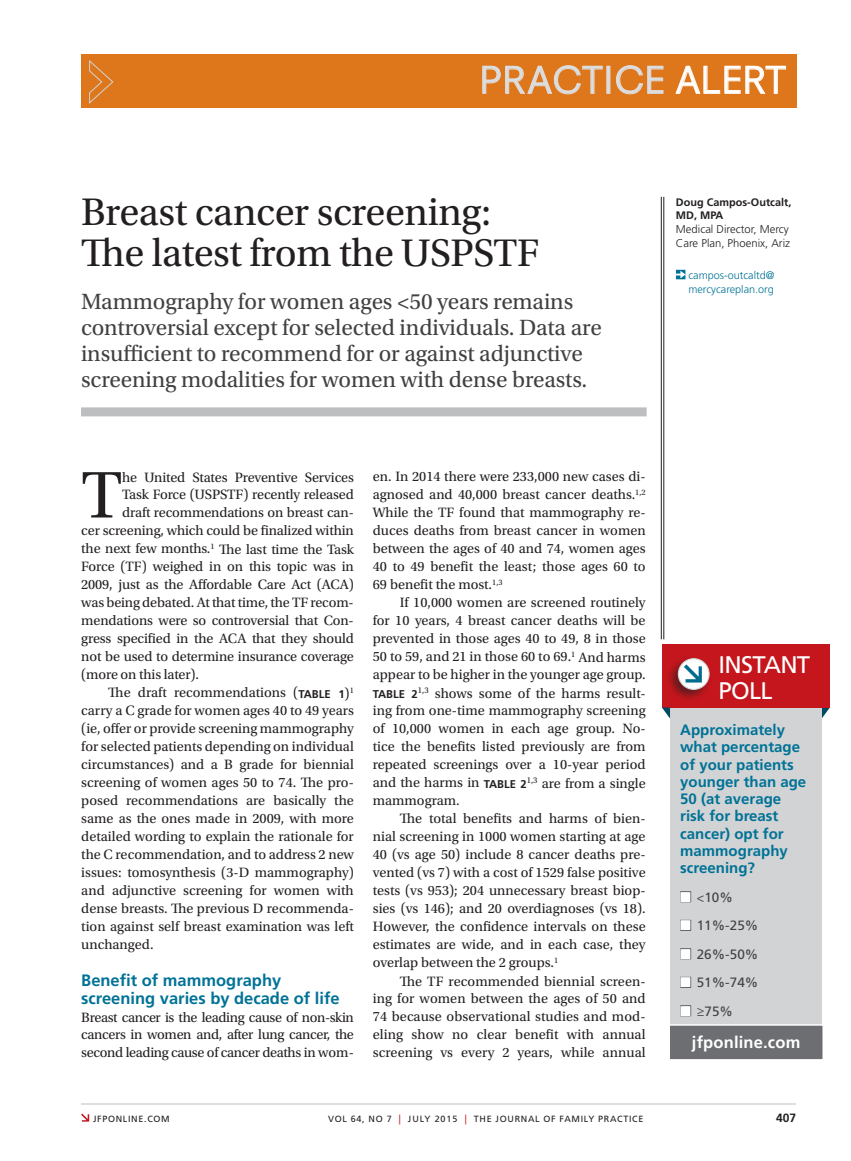
<style>
.page{position:relative;width:851px;height:1161px;background:#fff}
.page>*{position:absolute;margin:0;border:0;box-sizing:border-box;transform-origin:0 0}
.t1{font:69.45px "Utopia Std";color:#231f20}
.t2{font:40.5px/40.5px "Utopia Std";letter-spacing:-.01em;color:#231f20}
.t3{font:36px "Neuzeit SLT Std";letter-spacing:.025em;color:#dcddde}
.t4{font:24px/25.2px "Frutiger LT Std";letter-spacing:-.03em;color:#fff}
.t5{font:23.25px/26.2px "Utopia Std";letter-spacing:-.005em;color:#414042}
.t6{font:700 16.5px/18px "Frutiger LT Std";color:#007296}
.t7{font:700 16.5px "Frutiger LT Std";letter-spacing:.01em;color:#fff}
.t8{font:700 15px/17.2px "Frutiger LT Std";color:#007296}
.t9{font:14.25px/18px "Utopia Std";color:#231f20;text-align:justify}
.t10{font:13.5px "Frutiger LT Std";color:#414042}
.t11{font:700 12px "Frutiger LT Std";color:#231f20}
.t12{font:300 11.25px/13.5px "Frutiger LT Std";color:#231f20}
.t13{font:300 10.8px/13.5px "Frutiger LT Std";color:#007296}
.t14{font:700 10.8px/13.5px "Frutiger LT Std";color:#231f20}
.t15{font:9px "Frutiger LT Std";letter-spacing:.075em;color:#231f20}
.s1{color:#fff}
.s2{font-family:"Frutiger LT Std";font-weight:700;font-size:11.25px}
.s3{font-family:"Utopia Std";font-style:italic;font-size:14.25px}
.s4{font-size:9.9px;color:#c4161c}
</style>
<div class="page">
<svg style="left:81px;top:1114px;width:8px;height:8px"></svg>
<hr style="left:81px;top:1104px;width:715px;height:1px;background:#bcbec0">
<div style="left:81px;top:54px;width:715px;height:54px;background:#de761c"></div>
<svg style="left:89px;top:60px;width:25px;height:44px"></svg>
<svg style="left:482px;top:65px;width:120px;height:29px"></svg>
<svg style="left:616px;top:65px;width:47px;height:29px"></svg>
<svg style="left:675px;top:66px;width:110px;height:28px"></svg>
<hr style="left:663px;top:197px;width:1px;height:442px;background:#231f20">
<hr style="left:661px;top:197px;width:1px;height:442px;background:#231f20">
<svg style="left:676px;top:270px;width:9px;height:9px"></svg>
<div style="left:81px;top:407px;width:565px;height:9px;background:#bcbec0"></div>
<svg style="left:821px;top:708px;width:8px;height:10px"></svg>
<div style="left:670px;top:656px;width:151px;height:378px;background:#d1d3d4"></div>
<div style="left:662px;top:644px;width:167px;height:63px;background:#c4161c"></div>
<div style="left:680px;top:891px;width:11px;height:11px;border:1px solid #414042"></div>
<div style="left:680px;top:920px;width:11px;height:11px;border:1px solid #414042"></div>
<div style="left:680px;top:948px;width:11px;height:11px;border:1px solid #414042"></div>
<div style="left:680px;top:977px;width:11px;height:11px;border:1px solid #414042"></div>
<div style="left:680px;top:1005px;width:11px;height:11px;border:1px solid #414042"></div>
<svg style="left:662px;top:708px;width:8px;height:10px"></svg>
<div style="left:666px;top:655px;width:45px;height:46px;background:#231f20;opacity:.59"></div>
<div style="left:678px;top:659px;width:31px;height:30px;background:#fff;border-radius:50%"></div>
<div style="left:677px;top:658px;width:32px;height:32px;border:1px solid #d5d7d8;border-radius:50%"></div>
<svg style="left:684px;top:664px;width:17px;height:19px"></svg>
<div style="left:668px;top:1024px;width:156px;height:37px;background:#6d6e71;border:2px solid #fff"></div>
<h3 class="t3" style="left:479px;top:58px;width:307px">PRACTICE <span class="s1">ALERT</span></h3>
<h2 class="t2" style="left:81px;top:193px;width:459px">Breast cancer screening:<br>The latest from the USPSTF</h2>
<h3 class="t5" style="left:81px;top:288px;width:522px">Mammography for women ages &lt;50 years remains controversial except for selected individuals. Data are insufficient to recommend for or against adjunctive screening modalities for women with dense breasts.</h3>
<p class="t14" style="left:676px;top:195px;width:117px">Doug Campos-Outcalt,<br>MD, MPA</p>
<p class="t12" style="left:676px;top:223px;width:116px">Medical Director, Mercy<br>Care Plan, Phoenix, Ariz</p>
<p class="t13" style="left:688px;top:269px;width:88px">campos-outcaltd@ mercycareplan.org</p>
<h1 class="t1" style="left:81px;top:457px;width:42px">T</h1>
<p class="t9" style="left:122px;top:468px;width:233px">he United States Preventive Services</p>
<p class="t9" style="left:122px;top:486px;width:233px">Task Force (USPSTF) recently released</p>
<p class="t9" style="left:122px;top:504px;width:233px">draft recommendations on breast can-</p>
<p class="t9" style="left:81px;top:522px;width:274px">cer screening, which could be finalized within</p>
<p class="t9" style="left:81px;top:540px;width:274px">the next few months.<sup>1</sup> The last time the Task</p>
<p class="t9" style="left:81px;top:558px;width:274px">Force (TF) weighed in on this topic was in</p>
<p class="t9" style="left:81px;top:576px;width:274px">2009, just as the Affordable Care Act (ACA)</p>
<p class="t9" style="left:81px;top:594px;width:274px">was being debated. At that time, the TF recom-</p>
<p class="t9" style="left:81px;top:612px;width:274px">mendations were so controversial that Con-</p>
<p class="t9" style="left:81px;top:630px;width:274px">gress specified in the ACA that they should</p>
<p class="t9" style="left:81px;top:648px;width:274px">not be used to determine insurance coverage</p>
<p class="t9" style="left:81px;top:666px;width:119px">(more on this later).</p>
<p class="t9" style="left:108px;top:684px;width:247px">The draft recommendations (<span class="s2">TABLE 1</span>)<sup>1</sup></p>
<p class="t9" style="left:81px;top:702px;width:274px">carry a C grade for women ages 40 to 49 years</p>
<p class="t9" style="left:81px;top:720px;width:274px">(ie, offer or provide screening mammography</p>
<p class="t9" style="left:81px;top:738px;width:274px">for selected patients depending on individual</p>
<p class="t9" style="left:81px;top:756px;width:274px">circumstances) and a B grade for biennial</p>
<p class="t9" style="left:81px;top:774px;width:274px">screening of women ages 50 to 74. The pro-</p>
<p class="t9" style="left:81px;top:792px;width:274px">posed recommendations are basically the</p>
<p class="t9" style="left:81px;top:810px;width:274px">same as the ones made in 2009, with more</p>
<p class="t9" style="left:81px;top:828px;width:274px">detailed wording to explain the rationale for</p>
<p class="t9" style="left:81px;top:846px;width:274px">the C recommendation, and to address 2 new</p>
<p class="t9" style="left:81px;top:864px;width:274px">issues: tomosynthesis (3-D mammography)</p>
<p class="t9" style="left:81px;top:882px;width:274px">and adjunctive screening for women with</p>
<p class="t9" style="left:81px;top:900px;width:274px">dense breasts. The previous D recommenda-</p>
<p class="t9" style="left:81px;top:918px;width:274px">tion against self breast examination was left</p>
<p class="t9" style="left:81px;top:936px;width:74px">unchanged.</p>
<p class="t6" style="left:81px;top:971px;width:260px">Benefit of mammography screening varies by decade of life</p>
<p class="t9" style="left:81px;top:1008px;width:274px">Breast cancer is the leading cause of non-skin cancers in women and, after lung cancer, the second leading cause of cancer deaths in wom-</p>
<p class="t9" style="left:373px;top:468px;width:274px">en. In 2014 there were 233,000 new cases di&shy;agnosed and 40,000 breast cancer deaths.<sup>1,2<br></sup>While the TF found that mammography re&shy;duces deaths from breast cancer in women between the ages of 40 and 74, women ages 40 to 49 benefit the least; those ages 60 to 69 benefit the most.<sup>1,3</sup></p>
<p class="t9" style="left:373px;top:594px;width:274px;text-indent:27px">If 10,000 women are screened routinely for 10 years, 4 breast cancer deaths will be prevented in those ages 40 to 49, 8 in those 50 to 59, and 21 in those 60 to 69.<sup>1</sup> And harms appear to be higher in the younger age group.<br><span class="s2">TABLE 2</span><sup>1,3</sup> shows some of the harms result&shy;ing from one-time mammography screening of 10,000 women in each age group. No&shy;tice the benefits listed previously are from repeated screenings over a 10-year period and the harms in <span class="s2">TABLE 2</span><sup>1,3</sup> are from a single mammogram.</p>
<p class="t9" style="left:373px;top:810px;width:274px;text-indent:27px">The total benefits and harms of bien&shy;nial screening in 1000 women starting at age 40 (vs age 50) include 8 cancer deaths pre&shy;vented (vs 7) with a cost of 1529 false positive tests (vs 953); 204 unnecessary breast biop&shy;sies (vs 146); and 20 overdiagnoses (vs 18).<br>However, the confidence intervals on these estimates are wide, and in each case, they overlap between the 2 groups.<sup>1</sup></p>
<p class="t9" style="left:373px;top:972px;width:274px;text-indent:27px">The TF recommended biennial screen&shy;ing for women between the ages of 50 and 74 because observational studies and mod&shy;eling show no clear benefit with annual screening vs every 2 years, while annual</p>
<h3 class="t4" style="left:718px;top:653px;width:89px">INSTANT<br>POLL</h3>
<p class="t8" style="left:680px;top:721px;width:127px">Approximately what percentage of your patients younger than age<br>50 (at average risk for breast cancer) opt for mammography screening?</p>
<p class="t10" style="left:680px;top:889px;width:54px"><span class="s1">■</span> <span class="s3">&lt;</span>10%</p>
<p class="t10" style="left:680px;top:918px;width:80px"><span class="s1">■</span> 11%-25%</p>
<p class="t10" style="left:680px;top:946px;width:80px"><span class="s1">■</span> 26%-50%</p>
<p class="t10" style="left:680px;top:975px;width:80px"><span class="s1">■</span> 51%-74%</p>
<p class="t10" style="left:680px;top:1003px;width:54px"><span class="s1">■</span> <span class="s3">≥</span>75%</p>
<p class="t7" style="left:692px;top:1032px;width:110px">jfponline.com</p>
<p class="t15" style="left:93px;top:1113px;width:78px">JFPONLINE.COM</p>
<p class="t15" style="left:328px;top:1113px;width:317px">VOL 64, NO 7 <span class="s4">|</span> JULY 2015 <span class="s4">|</span> THE JOU RNAL OF FAMILY PRACTICE</p>
<p class="t11" style="left:776px;top:1111px;width:22px">407</p>
</div>
